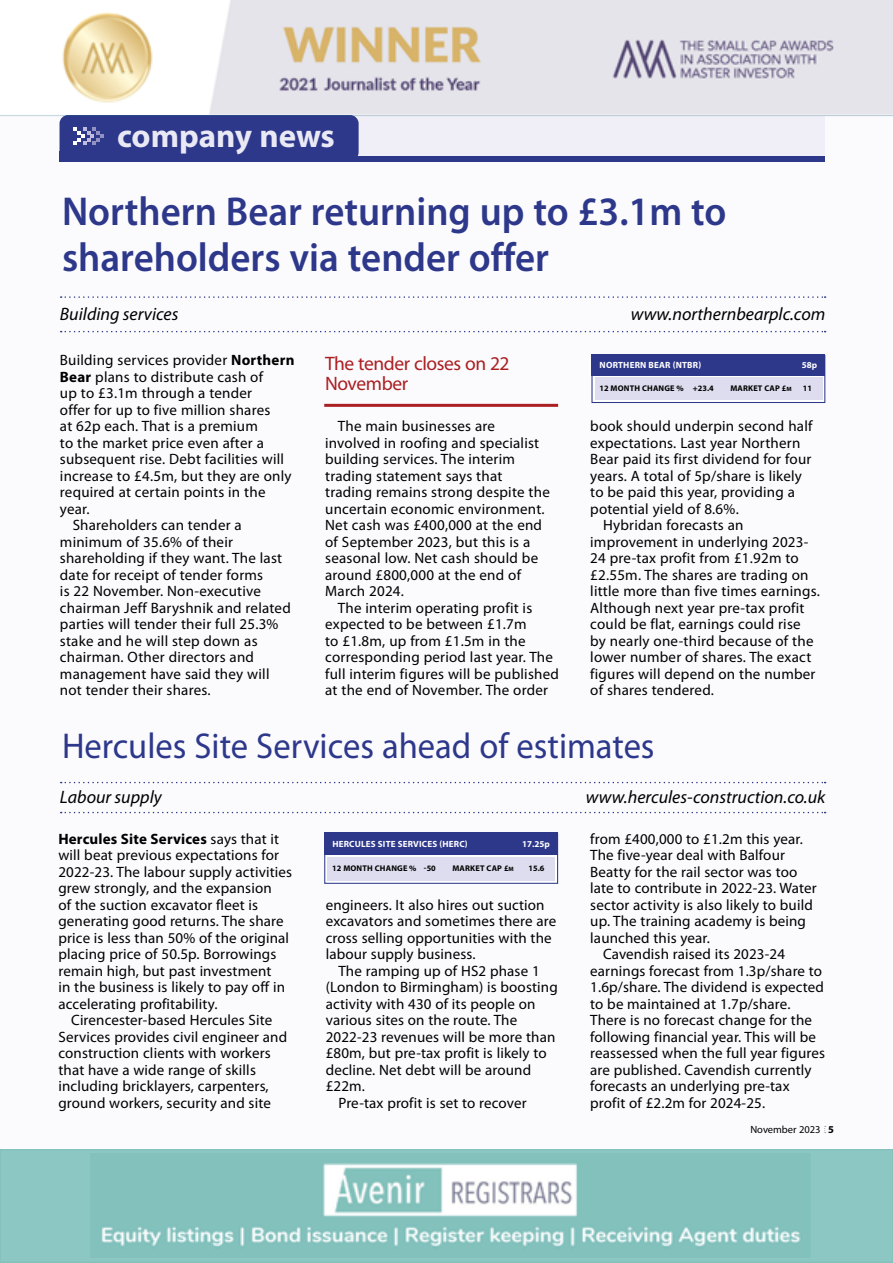
<style>
.page{position:relative;width:893px;height:1263px;background:#fff}
.page>*{position:absolute;margin:0;border:0;box-sizing:border-box;transform-origin:0 0}
.t1{font:600 40.5px/46.5px "Myriad Pro";color:#2d388b;scale:.96 1}
.t2{font:36px "Myriad Pro";color:#2d388b;scale:.96 1}
.t3{font:700 33px "Myriad Pro";color:#e9e8f5}
.t4{font:19.5px/19.5px "Myriad Pro";letter-spacing:-.02em;color:#aa1f22}
.t5{font:italic 18px "Myriad Pro";color:#000}
.t6{font:15px/16.5px "Myriad Pro";letter-spacing:.01em;color:#000}
.t7{font:10.5px "Myriad Pro";color:#000}
.t8{font:700 9px "Myriad Pro";letter-spacing:.02em;color:#fff}
.t9{font:700 8.25px "Myriad Pro";letter-spacing:.02em;color:#000}
.t10{font:700 8.25px "Myriad Pro";color:#000}
.s1{font-weight:700}
.s2{font-size:6.15px}
</style>
<div class="page">
<img style="left:62px;top:0;width:831px;height:115px">
<div style="left:0;top:115px;width:893px;height:1034px;background:#f7f6fb"></div>
<div style="left:146px;top:116px;width:679px;height:43px;background:#f0eff8"></div>
<div style="left:60px;top:115px;width:299px;height:46px;background:#2d388b;border-radius:9px"></div>
<div style="left:60px;top:156px;width:765px;height:6px;background:#2d388b"></div>
<svg style="left:73px;top:127px;width:31px;height:18px"></svg>
<div style="left:60px;top:152px;width:5px;height:10px;background:#2d388b"></div>
<div style="left:324px;top:833px;width:234px;height:51px;background:linear-gradient(to right,#fff,#fff);border:1px solid #2d388b"></div>
<div style="left:324px;top:832px;width:234px;height:23px;background:#2d388b"></div>
<div style="left:327px;top:857px;width:228px;height:23px;background:#deddef"></div>
<svg style="left:61px;top:296px;width:765px;height:2px"></svg>
<svg style="left:61px;top:331px;width:765px;height:1px"></svg>
<svg style="left:61px;top:782px;width:765px;height:1px"></svg>
<svg style="left:61px;top:812px;width:765px;height:1px"></svg>
<svg style="left:591px;top:375px;width:234px;height:28px"></svg>
<div style="left:591px;top:354px;width:234px;height:21px;background:#2d388b"></div>
<div style="left:594px;top:378px;width:228px;height:22px;background:#deddef"></div>
<hr style="left:324px;top:404px;width:234px;height:3px;background:#aa1f22">
<hr style="left:0;top:115px;width:893px;height:1px;background:#076667">
<div style="left:0;top:1150px;width:893px;height:112px;background:#8dc7c3"></div>
<img style="left:100px;top:1160px;width:703px;height:90px">
<div style="left:0;top:1149px;width:893px;height:114px;border:2px solid #83c1bc"></div>
<h3 class="t3" style="left:117px;top:115px;width:219px">company news</h3>
<h1 class="t1" style="left:62px;top:187px;width:694px">Northern Bear returning up to £3.1m to shareholders via tender offer</h1>
<p class="t5" style="left:60px;top:303px;width:120px">Building services</p>
<p class="t5" style="left:631px;top:303px;width:196px">www.northernbearplc.com</p>
<p class="t6" style="left:60px;top:352px;width:236px">Building services provider <span class="s1">Northern</span></p>
<p class="t6" style="left:60px;top:368px;width:205px"><span class="s1">Bear</span> plans to distribute cash of</p>
<p class="t6" style="left:60px;top:385px;width:194px">up to £3.1m through a tender</p>
<p class="t6" style="left:60px;top:401px;width:212px">offer for up to five million shares</p>
<p class="t6" style="left:60px;top:418px;width:199px">at 62p each. That is a premium</p>
<p class="t6" style="left:60px;top:434px;width:205px">to the market price even after a</p>
<p class="t6" style="left:60px;top:451px;width:226px">subsequent rise. Debt facilities will</p>
<p class="t6" style="left:60px;top:467px;width:233px">increase to £4.5m, but they are only</p>
<p class="t6" style="left:60px;top:484px;width:207px">required at certain points in the</p>
<p class="t6" style="left:60px;top:500px;width:31px">year.</p>
<p class="t6" style="left:73px;top:517px;width:171px">Shareholders can tender a</p>
<p class="t6" style="left:60px;top:533px;width:175px">minimum of 35.6% of their</p>
<p class="t6" style="left:60px;top:550px;width:224px">shareholding if they want. The last</p>
<p class="t6" style="left:60px;top:566px;width:205px">date for receipt of tender forms</p>
<p class="t6" style="left:60px;top:583px;width:203px">is 22 November. Non-executive</p>
<p class="t6" style="left:60px;top:599px;width:232px">chairman Jeff Baryshnik and related</p>
<p class="t6" style="left:60px;top:616px;width:220px">parties will tender their full 25.3%</p>
<p class="t6" style="left:60px;top:632px;width:199px">stake and he will step down as</p>
<p class="t6" style="left:60px;top:649px;width:196px">chairman. Other directors and</p>
<p class="t6" style="left:60px;top:665px;width:211px">management have said they will</p>
<p class="t6" style="left:60px;top:682px;width:152px">not tender their shares.</p>
<h3 class="t4" style="left:325px;top:353px;width:186px">The tender closes on 22<br>November</h3>
<p class="t8" style="left:600px;top:359px;width:103px">NORTHERN BEAR (NTBR)</p>
<p class="t8" style="left:802px;top:359px;width:17px">58p</p>
<p class="t9" style="left:600px;top:383px;width:116px">12 MONTH CHANGE % +23.4</p>
<p class="t9" style="left:730px;top:383px;width:63px">MARKET CAP £<span class="s2">m</span></p>
<p class="t10" style="left:803px;top:383px;width:11px">11</p>
<p class="t6" style="left:590px;top:418px;width:224px">book should underpin second half</p>
<p class="t6" style="left:590px;top:434px;width:212px">expectations. Last year Northern</p>
<p class="t6" style="left:590px;top:451px;width:223px">Bear paid its first dividend for four</p>
<p class="t6" style="left:590px;top:467px;width:213px">years. A total of 5p/share is likely</p>
<p class="t6" style="left:590px;top:484px;width:206px">to be paid this year, providing a</p>
<p class="t6" style="left:590px;top:500px;width:150px">potential yield of 8.6%.</p>
<p class="t6" style="left:603px;top:517px;width:142px">Hybridan forecasts an</p>
<p class="t6" style="left:590px;top:533px;width:220px">improvement in underlying 2023-</p>
<p class="t6" style="left:590px;top:550px;width:210px">24 pre-tax profit from £1.92m to</p>
<p class="t6" style="left:590px;top:566px;width:220px">£2.55m. The shares are trading on</p>
<p class="t6" style="left:590px;top:583px;width:231px">little more than five times earnings.</p>
<p class="t6" style="left:590px;top:599px;width:216px">Although next year pre-tax profit</p>
<p class="t6" style="left:590px;top:616px;width:212px">could be flat, earnings could rise</p>
<p class="t6" style="left:590px;top:632px;width:225px">by nearly one-third because of the</p>
<p class="t6" style="left:590px;top:649px;width:223px">lower number of shares. The exact</p>
<p class="t6" style="left:590px;top:665px;width:227px">figures will depend on the number</p>
<p class="t6" style="left:590px;top:682px;width:125px">of shares tendered.</p>
<h2 class="t2" style="left:62px;top:723px;width:619px">Hercules Site Services ahead of estimates</h2>
<p class="t6" style="left:325px;top:418px;width:226px;text-indent:13px">The main businesses are involved in roofing and specialist building services. The interim trading statement says that trading remains strong despite the uncertain economic environment.<br>Net cash was £400,000 at the end of September 2023, but this is a seasonal low. Net cash should be around £800,000 at the end of<br>March 2024.</p>
<p class="t6" style="left:325px;top:599px;width:235px;text-indent:13px">The interim operating profit is expected to be between £1.7m<br>to £1.8m, up from £1.5m in the corresponding period last year. The full interim figures will be published at the end of November. The order</p>
<p class="t5" style="left:60px;top:785px;width:103px">Labour supply</p>
<p class="t5" style="left:586px;top:785px;width:241px">www.hercules-construction.co.uk</p>
<p class="t6" style="left:58px;top:830px;width:235px"><span class="s1">Hercules Site Services</span> says that it will beat previous expectations for 2022-23. The labour supply activities grew strongly, and the expansion<br>of the suction excavator fleet is generating good returns. The share price is less than 50% of the original placing price of 50.5p. Borrowings remain high, but past investment<br>in the business is likely to pay off in accelerating profitability.</p>
<p class="t6" style="left:58px;top:1012px;width:230px;text-indent:13px">Cirencester-based Hercules Site Services provides civil engineer and construction clients with workers that have a wide range of skills including bricklayers, carpenters, ground workers, security and site</p>
<p class="t8" style="left:332px;top:838px;width:137px">HERCULES SITE SERVICES (HERC)</p>
<p class="t8" style="left:522px;top:838px;width:29px">17.25p</p>
<p class="t9" style="left:332px;top:863px;width:105px">12 MONTH CHANGE % -50</p>
<p class="t9" style="left:452px;top:863px;width:63px">MARKET CAP £<span class="s2">m</span></p>
<p class="t10" style="left:528px;top:863px;width:17px">15.6</p>
<p class="t6" style="left:326px;top:896px;width:232px">engineers. It also hires out suction excavators and sometimes there are cross selling opportunities with the labour supply business.</p>
<p class="t6" style="left:338px;top:962px;width:203px">The ramping up of HS2 phase 1</p>
<p class="t6" style="left:326px;top:979px;width:233px">(London to Birmingham) is boosting</p>
<p class="t6" style="left:326px;top:995px;width:211px">activity with 430 of its people on</p>
<p class="t6" style="left:326px;top:1012px;width:193px">various sites on the route. The</p>
<p class="t6" style="left:326px;top:1028px;width:231px">2022-23 revenues will be more than</p>
<p class="t6" style="left:326px;top:1045px;width:222px">£80m, but pre-tax profit is likely to</p>
<p class="t6" style="left:326px;top:1061px;width:207px">decline. Net debt will be around</p>
<p class="t6" style="left:326px;top:1078px;width:41px">£22m.</p>
<p class="t6" style="left:338px;top:1094px;width:190px">Pre-tax profit is set to recover</p>
<p class="t6" style="left:590px;top:830px;width:214px">from £400,000 to £1.2m this year.</p>
<p class="t6" style="left:590px;top:847px;width:196px">The five-year deal with Balfour</p>
<p class="t6" style="left:590px;top:863px;width:209px">Beatty for the rail sector was too</p>
<p class="t6" style="left:590px;top:880px;width:228px">late to contribute in 2022-23. Water</p>
<p class="t6" style="left:590px;top:896px;width:224px">sector activity is also likely to build</p>
<p class="t6" style="left:590px;top:913px;width:217px">up. The training academy is being</p>
<p class="t6" style="left:590px;top:929px;width:121px">launched this year.</p>
<p class="t6" style="left:603px;top:946px;width:184px">Cavendish raised its 2023-24</p>
<p class="t6" style="left:590px;top:962px;width:233px">earnings forecast from 1.3p/share to</p>
<p class="t6" style="left:590px;top:979px;width:235px">1.6p/share. The dividend is expected</p>
<p class="t6" style="left:590px;top:995px;width:202px">to be maintained at 1.7p/share.</p>
<p class="t6" style="left:590px;top:1012px;width:223px">There is no forecast change for the</p>
<p class="t6" style="left:590px;top:1028px;width:227px">following financial year. This will be</p>
<p class="t6" style="left:590px;top:1045px;width:236px">reassessed when the full year figures</p>
<p class="t6" style="left:590px;top:1061px;width:223px">are published. Cavendish currently</p>
<p class="t6" style="left:590px;top:1078px;width:201px">forecasts an underlying pre-tax</p>
<p class="t6" style="left:590px;top:1094px;width:176px">profit of £2.2m for 2024-25.</p>
<p class="t7" style="left:750px;top:1123px;width:85px">November 2023 <span class="s1">5</span></p>
</div>
